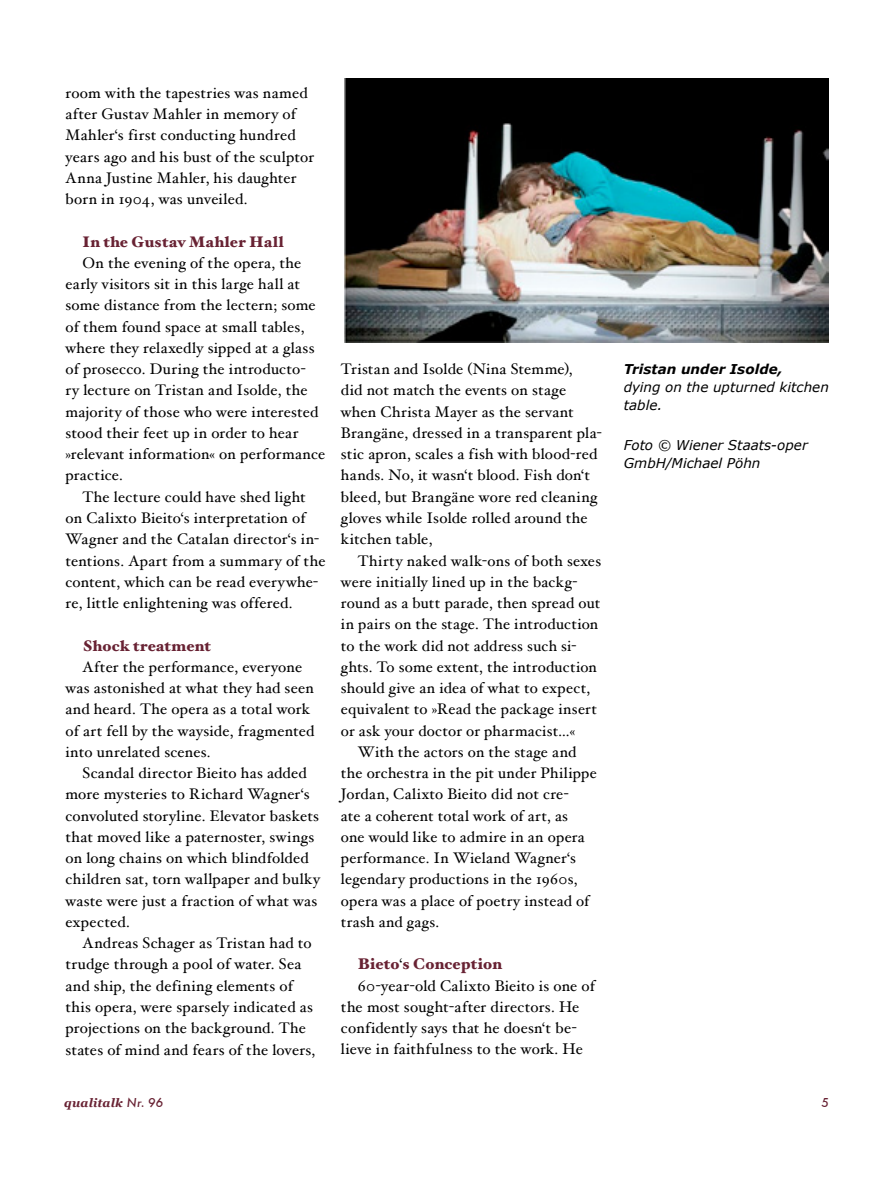
<style>
.page{position:relative;width:893px;height:1191px;background:#fff}
.page>*{position:absolute;margin:0;border:0;box-sizing:border-box;transform-origin:0 0}
.t1{font:15.45px "Hoefler Text";letter-spacing:.015em;color:#000}
.t2{font:900 15.45px "Hoefler Text";letter-spacing:.01em;color:#682233}
.t3{font:15.3px/21.3px "Hoefler Text";letter-spacing:.015em;color:#000}
.t4{font:900 15.3px "Hoefler Text";letter-spacing:.02em;color:#682233}
.t5{font:italic 13.5px/18px "Verdana";color:#000}
.t6{font:italic 700 13.5px "Verdana";color:#000}
.t7{font:italic 700 12px "Georgia";letter-spacing:.015em;color:#682233}
.t8{font:italic 500 12px "Futura";color:#682233}
.s1{font-size:15.45px}
.s2{font-weight:400;font-size:15.3px;color:#000}
.s3{font-family:"Futura";font-weight:500}
</style>
<div class="page">
<img style="left:344px;top:79px;width:484px;height:264px">
<p class="t3" style="left:65px;top:82px;width:250px">room with the tapestries was named after Gustav Mahler in memory of Mahler‘s first conducting hundred years ago and his bust of the sculptor Anna Justine Mahler, his daughter born in 1904, was unveiled.</p>
<p class="t4" style="left:82px;top:232px;width:203px">In the Gustav Mahler Hall</p>
<p class="t3" style="left:65px;top:252px;width:261px;text-indent:17px">On the evening of the opera, the early visitors sit in this large hall at some distance from the lectern; some of them found space at small tables, where they relaxedly sipped at a glass of prosecco. During the introducto-<br>ry lecture on Tristan and Isolde, the majority of those who were interested stood their feet up in order to hear »relevant information« on performance practice.</p>
<p class="t3" style="left:65px;top:486px;width:261px;text-indent:17px">The lecture could have shed light on Calixto Bieito‘s interpretation of Wagner and the Catalan director‘s in&shy;tentions. Apart from a summary of the content, which can be read everywhe&shy;re, little enlightening was offered.</p>
<p class="t4" style="left:82px;top:636px;width:130px">Shock treatment</p>
<p class="t3" style="left:65px;top:656px;width:250px;text-indent:17px">After the performance, everyone was astonished at what they had seen and heard. The opera as a total work of art fell by the wayside, fragmented into unrelated scenes.</p>
<p class="t3" style="left:65px;top:762px;width:256px;text-indent:17px">Scandal director Bieito has added more mysteries to Richard Wagner‘s convoluted storyline. Elevator baskets that moved like a paternoster, swings on long chains on which blindfolded children sat, torn wallpaper and bulky waste were just a fraction of what was expected.</p>
<p class="t3" style="left:65px;top:932px;width:251px;text-indent:17px">Andreas Schager as Tristan had to trudge through a pool of water. Sea and ship, the defining elements of this opera, were sparsely indicated as projections on the background. The states of mind and fears of the lovers,</p>
<p class="t3" style="left:341px;top:358px;width:262px">Tristan and Isolde (Nina Stemme),<br>did not match the events on stage when Christa Mayer as the servant Brangäne, dressed in a transparent pla&shy;stic apron, scales a fish with blood-red hands. No, it wasn‘t blood. Fish don‘t bleed, but Brangäne wore red cleaning gloves while Isolde rolled around the kitchen table,</p>
<p class="t3" style="left:358px;top:549px;width:245px">Thirty naked walk-ons of both sexes</p>
<p class="t3" style="left:341px;top:571px;width:238px">were initially lined up in the backg-</p>
<p class="t3" style="left:341px;top:592px;width:261px">round as a butt parade, then spread out</p>
<p class="t3" style="left:341px;top:613px;width:259px">in pairs on the stage. The introduction</p>
<p class="t3" style="left:341px;top:634px;width:237px">to the work did not address such si-</p>
<p class="t3" style="left:341px;top:656px;width:257px">ghts. To some extent, the introduction</p>
<p class="t3" style="left:341px;top:677px;width:251px">should give an idea of what to expect,</p>
<p class="t3" style="left:341px;top:698px;width:258px">equivalent to »Read the package insert</p>
<p class="t3" style="left:341px;top:719px;width:236px">or ask your doctor or pharmacist…«</p>
<p class="t3" style="left:358px;top:741px;width:220px">With the actors on the stage and</p>
<p class="t3" style="left:341px;top:762px;width:257px">the orchestra in the pit under Philippe</p>
<p class="t3" style="left:341px;top:783px;width:229px">Jordan, Calixto Bieito did not cre-</p>
<p class="t3" style="left:341px;top:804px;width:229px">ate a coherent total work of art, as</p>
<p class="t3" style="left:341px;top:826px;width:245px">one would like to admire in an opera</p>
<p class="t3" style="left:341px;top:847px;width:236px">performance. In Wieland Wagner‘s</p>
<p class="t3" style="left:341px;top:868px;width:238px">legendary productions in the 1960s,</p>
<p class="t3" style="left:341px;top:889px;width:250px">opera was a place of poetry instead of</p>
<p class="t3" style="left:341px;top:911px;width:100px">trash and gags<span class="s1">.</span></p>
<p class="t2" style="left:358px;top:955px;width:145px">Bieto<span class="s2">‘</span>s Conception</p>
<p class="t1" style="left:358px;top:976px;width:238px">60-year-old Calixto Bieito is one of</p>
<p class="t1" style="left:341px;top:997px;width:240px">the most sought-after directors. He</p>
<p class="t1" style="left:341px;top:1018px;width:237px">confidently says that he doesn‘t be-</p>
<p class="t1" style="left:341px;top:1040px;width:243px">lieve in faithfulness to the work. He</p>
<p class="t6" style="left:624px;top:361px;width:161px">Tristan under Isolde,</p>
<p class="t5" style="left:624px;top:378px;width:207px">dying on the upturned kitchen table.</p>
<p class="t5" style="left:624px;top:435px;width:186px">Foto © Wiener Staats-oper<br>GmbH/Michael Pöhn</p>
<p class="t7" style="left:64px;top:1095px;width:100px">qualitalk <span class="s3">Nr. 96</span></p>
<p class="t8" style="left:821px;top:1094px;width:9px">5</p>
</div>
